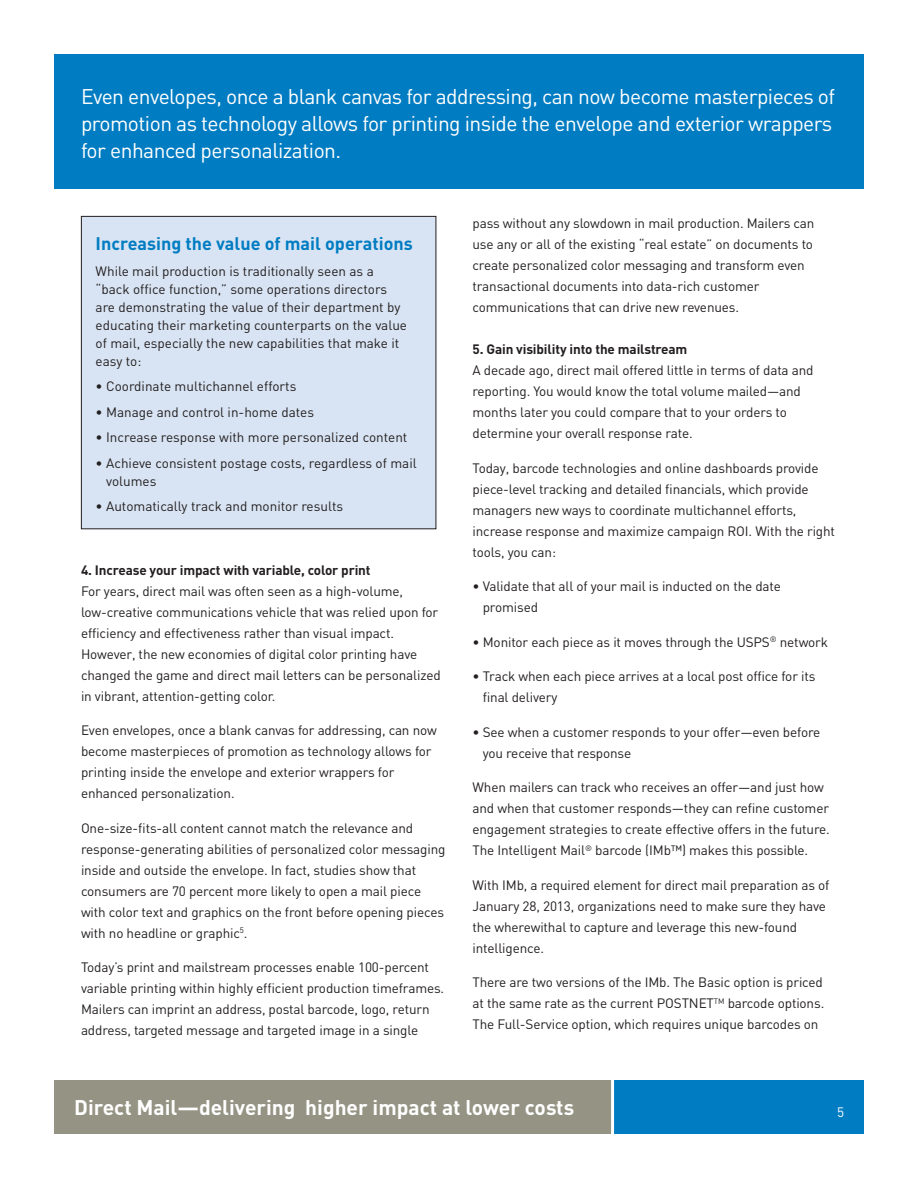
<style>
.page{position:relative;width:918px;height:1188px;background:#fff}
.page>*{position:absolute;margin:0;border:0;box-sizing:border-box;transform-origin:0 0}
.t1{font:21px/27px "DIN";letter-spacing:-.025em;color:#fff}
.t2{font:700 21px "DIN";color:#fff}
.t3{font:700 18px "DIN";color:#007cc2}
.t4{font:13.5px/21px "DIN";letter-spacing:-.01em;color:#231f20}
.t5{font:13.5px "DIN";color:#fff}
.s1{font-weight:700}
</style>
<div class="page">
<div style="left:54px;top:54px;width:809px;height:135px;background:#007cc2"></div>
<div style="left:54px;top:1080px;width:560px;height:54px;background:#959383"></div>
<div style="left:613px;top:1080px;width:251px;height:54px;background:#007cc2"></div>
<hr style="left:611px;top:1080px;width:3px;height:54px;background:#fff">
<div style="left:81px;top:216px;width:355px;height:313px;background:#d8e4f3"></div>
<div style="left:81px;top:216px;width:355px;height:313px;border:1px solid #231f20"></div>
<p class="t1" style="left:81px;top:83px;width:756px">Even envelopes, once a blank canvas for addressing, can now become masterpieces of promotion as technology allows for printing inside the envelope and exterior wrappers for enhanced personalization.</p>
<p class="t3" style="left:96px;top:232px;width:319px">Increasing the value of mail operations</p>
<p class="t4" style="left:96px;top:262px;width:313px;line-height:18px">While mail production is traditionally seen as a “back office function,” some operations directors are demonstrating the value of their department by educating their marketing counterparts on the value of mail, especially the new capabilities that make it easy to:</p>
<p class="t4" style="left:96px;top:376px;width:202px">• Coordinate multichannel efforts</p>
<p class="t4" style="left:96px;top:401px;width:220px">• Manage and control in-home dates</p>
<p class="t4" style="left:96px;top:427px;width:313px">• Increase response with more personalized content</p>
<p class="t4" style="left:106px;top:454px;width:312px;line-height:18px;text-indent:-11px">• Achieve consistent postage costs, regardless of mail volumes</p>
<p class="t4" style="left:96px;top:496px;width:249px">• Automatically track and monitor results</p>
<p class="t4" style="left:81px;top:559px;width:361px"><span class="s1">4. Increase your impact with variable, color print<br></span>For years, direct mail was often seen as a high-volume, low-creative communications vehicle that was relied upon for efficiency and effectiveness rather than visual impact.<br>However, the new economies of digital color printing have changed the game and direct mail letters can be personalized in vibrant, attention-getting color.</p>
<p class="t4" style="left:81px;top:720px;width:357px">Even envelopes, once a blank canvas for addressing, can now become masterpieces of promotion as technology allows for printing inside the envelope and exterior wrappers for enhanced personalization.</p>
<p class="t4" style="left:81px;top:817px;width:366px">One-size-fits-all content cannot match the relevance and response-generating abilities of personalized color messaging inside and outside the envelope. In fact, studies show that consumers are 70 percent more likely to open a mail piece with color text and graphics on the front before opening pieces with no headline or graphic<sup>5</sup>.</p>
<p class="t4" style="left:81px;top:957px;width:365px">Today’s print and mailstream processes enable 100-percent variable printing within highly efficient production timeframes.<br>Mailers can imprint an address, postal barcode, logo, return address, targeted message and targeted image in a single</p>
<p class="t4" style="left:472px;top:212px;width:343px">pass without any slowdown in mail production. Mailers can use any or all of the existing “real estate” on documents to create personalized color messaging and transform even transactional documents into data-rich customer communications that can drive new revenues.</p>
<p class="t4" style="left:472px;top:338px;width:343px"><span class="s1">5. Gain visibility into the mailstream<br></span>A decade ago, direct mail offered little in terms of data and reporting. You would know the total volume mailed—and months later you could compare that to your orders to determine your overall response rate.</p>
<p class="t4" style="left:472px;top:457px;width:364px">Today, barcode technologies and online dashboards provide piece-level tracking and detailed financials, which provide managers new ways to coordinate multichannel efforts, increase response and maximize campaign ROI. With the right tools, you can:</p>
<p class="t4" style="left:483px;top:575px;width:300px;text-indent:-10px">• Validate that all of your mail is inducted on the date promised</p>
<p class="t4" style="left:472px;top:631px;width:357px">• Monitor each piece as it moves through the USPS<sup>®</sup> network</p>
<p class="t4" style="left:483px;top:665px;width:334px;text-indent:-10px">• Track when each piece arrives at a local post office for its final delivery</p>
<p class="t4" style="left:483px;top:721px;width:339px;text-indent:-10px">• See when a customer responds to your offer—even before you receive that response</p>
<p class="t4" style="left:472px;top:776px;width:359px">When mailers can track who receives an offer—and just how and when that customer responds—they can refine customer engagement strategies to create effective offers in the future.<br>The Intelligent Mail<sup>®</sup> barcode (IMb™) makes this possible.</p>
<p class="t4" style="left:472px;top:874px;width:358px">With IMb, a required element for direct mail preparation as of January 28, 2013, organizations need to make sure they have the wherewithal to capture and leverage this new-found intelligence.</p>
<p class="t4" style="left:472px;top:971px;width:353px;text-align:justify">There are two versions of the IMb. The Basic option is priced at the same rate as the current POSTNET<sup>TM</sup> barcode options.<br>The Full-Service option, which requires unique barcodes on</p>
<p class="t2" style="left:74px;top:1093px;width:501px">Direct Mail—delivering higher impact at lower costs</p>
<p class="t5" style="left:837px;top:1103px;width:9px">5</p>
</div>
